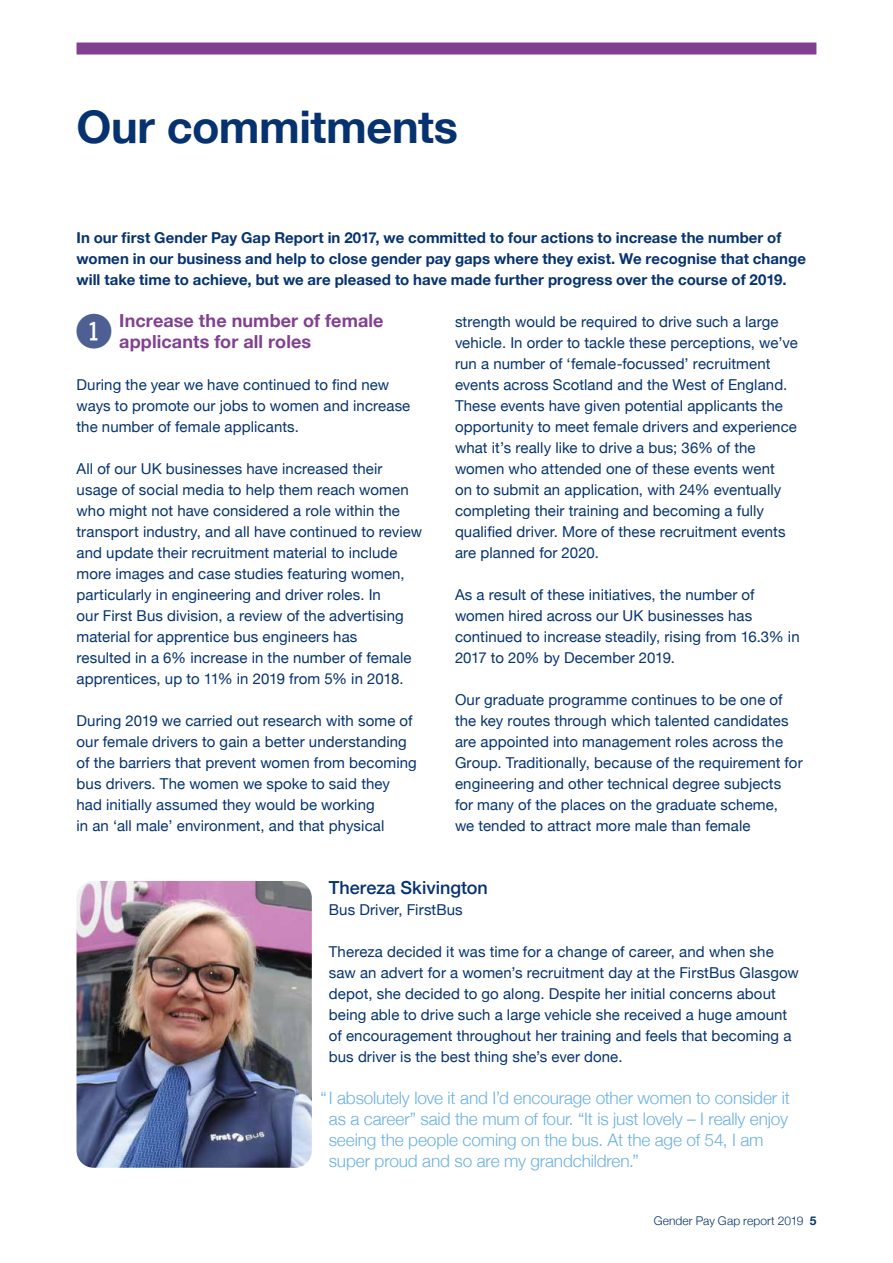
<style>
.page{position:relative;width:893px;height:1263px;background:#fff}
.page>*{position:absolute;margin:0;border:0;box-sizing:border-box;transform-origin:0 0}
.t1{font:46.5px "Fyra Numeric Circle Closed";color:#4e5f94}
.t2{font:700 45px "Helvetica Neue";letter-spacing:-.01em;color:#06336f}
.t3{font:700 18px/21px "Helvetica Neue";letter-spacing:.005em;color:#824091}
.t4{font:500 18px "Helvetica Neue";color:#06336f}
.t5{font:300 17.25px/21px "Helvetica Neue";letter-spacing:-.01em;color:#6cb1e2}
.t6{font:15px/21px "Helvetica Neue";letter-spacing:.005em;color:#06336f}
.t7{font:700 15px/21px "Helvetica Neue";letter-spacing:.005em;color:#06336f}
.t8{font:300 12px "Helvetica Neue";letter-spacing:.005em;color:#06336f}
.s1{font-weight:700}
</style>
<div class="page">
<div style="left:77px;top:43px;width:739px;height:12px;background:#824091"></div>
<img style="left:77px;top:881px;width:235px;height:287px">
<h2 class="t2" style="left:77px;top:91px;width:383px">Our commitments</h2>
<p class="t7" style="left:77px;top:228px;width:731px">In our first Gender Pay Gap Report in 2017, we committed to four actions to increase the number of women in our business and help to close gender pay gaps where they exist. We recognise that change will take time to achieve, but we are pleased to have made further progress over the course of 2019.</p>
<h1 class="t1" style="left:75px;top:305px;width:40px">1</h1>
<p class="t3" style="left:119px;top:311px;width:266px">Increase the number of female applicants for all roles</p>
<p class="t6" style="left:77px;top:375px;width:335px">During the year we have continued to find new ways to promote our jobs to women and increase the number of female applicants.</p>
<p class="t6" style="left:77px;top:459px;width:347px">All of our UK businesses have increased their usage of social media to help them reach women who might not have considered a role within the transport industry, and all have continued to review and update their recruitment material to include more images and case studies featuring women, particularly in engineering and driver roles. In<br>our First Bus division, a review of the advertising material for apprentice bus engineers has<br>resulted in a 6% increase in the number of female apprentices, up to 11% in 2019 from 5% in 2018.</p>
<p class="t6" style="left:77px;top:711px;width:342px">During 2019 we carried out research with some of our female drivers to gain a better understanding of the barriers that prevent women from becoming bus drivers. The women we spoke to said they had initially assumed they would be working<br>in an ‘all male’ environment, and that physical</p>
<p class="t6" style="left:455px;top:312px;width:344px">strength would be required to drive such a large vehicle. In order to tackle these perceptions, we’ve run a number of ‘female-focussed’ recruitment events across Scotland and the West of England.<br>These events have given potential applicants the opportunity to meet female drivers and experience what it’s really like to drive a bus; 36% of the women who attended one of these events went<br>on to submit an application, with 24% eventually completing their training and becoming a fully qualified driver. More of these recruitment events are planned for 2020.</p>
<p class="t6" style="left:455px;top:585px;width:346px">As a result of these initiatives, the number of women hired across our UK businesses has continued to increase steadily, rising from 16.3% in 2017 to 20% by December 2019.</p>
<p class="t6" style="left:455px;top:690px;width:349px">Our graduate programme continues to be one of the key routes through which talented candidates are appointed into management roles across the Group. Traditionally, because of the requirement for engineering and other technical degree subjects for many of the places on the graduate scheme,<br>we tended to attract more male than female</p>
<p class="t4" style="left:329px;top:873px;width:161px">Thereza Skivington</p>
<p class="t6" style="left:329px;top:900px;width:135px">Bus Driver, FirstBus</p>
<p class="t6" style="left:329px;top:942px;width:472px">Thereza decided it was time for a change of career, and when she saw an advert for a women’s recruitment day at the FirstBus Glasgow depot, she decided to go along. Despite her initial concerns about being able to drive such a large vehicle she received a huge amount of encouragement throughout her training and feels that becoming a bus driver is the best thing she’s ever done.</p>
<p class="t5" style="left:329px;top:1086px;width:463px;text-indent:-9px">“I absolutely love it and I’d encourage other women to consider it as a career” said the mum of four. “It is just lovely – I really enjoy seeing the people coming on the bus. At the age of 54, I am super proud and so are my grandchildren.”</p>
<p class="t8" style="left:654px;top:1211px;width:164px">Gender Pay Gap report 2019 <span class="s1">5</span></p>
</div>
